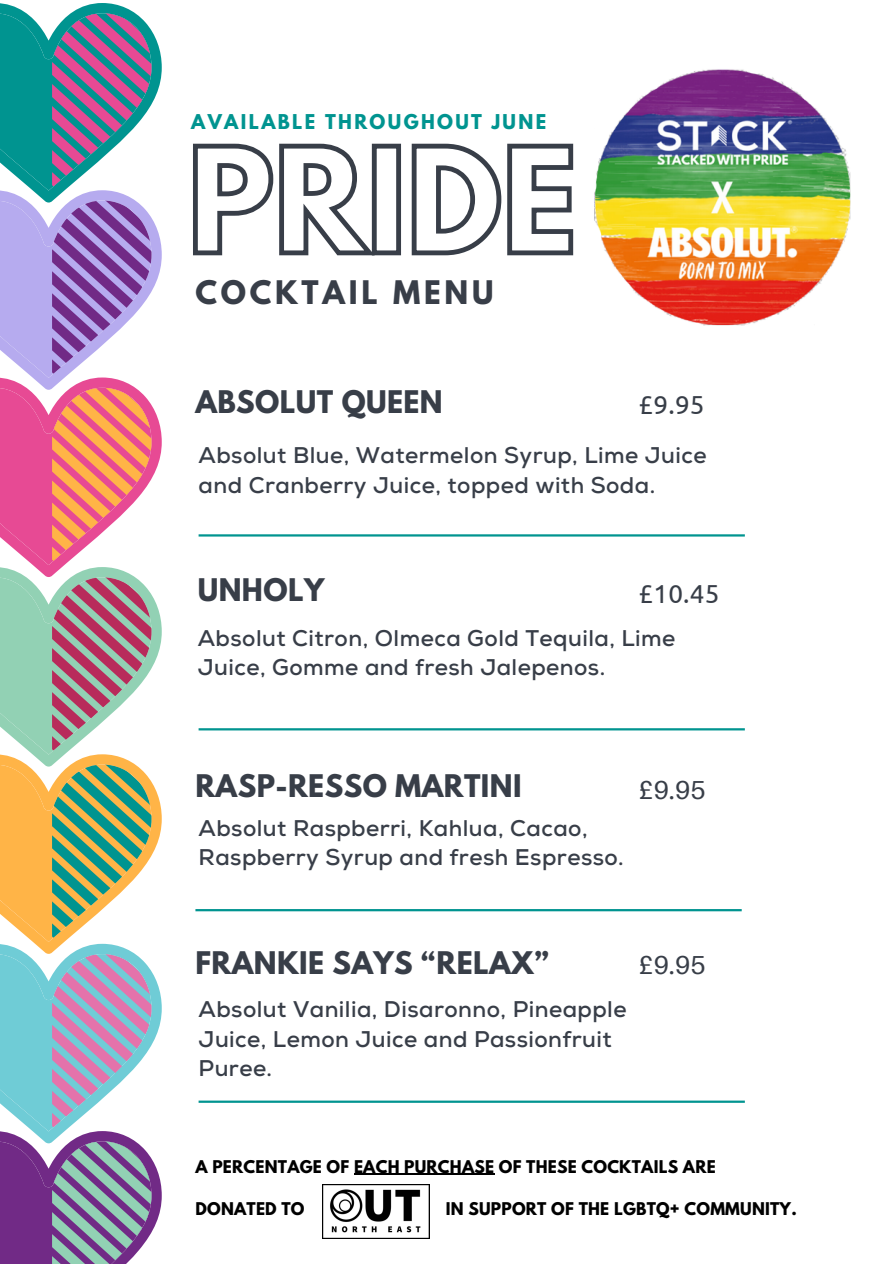
<style>
.page{position:relative;width:894px;height:1264px;background:#fff}
.page>*{position:absolute;margin:0;border:0;box-sizing:border-box;transform-origin:0 0}
.t1{font:700 28.8px "League Spartan";letter-spacing:.13em;color:#383e48}
.t2{font:700 27.6px "League Spartan";letter-spacing:.015em;color:#383e48}
.t3{font:25.95px "Ubuntu";color:#383e48}
.t4{font:25.95px "Aileron";color:#383e48}
.t5{font:700 22.65px/29.2px "Nexa";letter-spacing:.02em;color:#383e48}
.t6{font:700 18.15px "League Spartan";letter-spacing:.13em;color:#009490}
.t7{font:700 15.6px "League Spartan";letter-spacing:.015em;color:#000}
</style>
<div class="page">
<img style="left:594px;top:69px;width:257px;height:257px">
<svg style="left:193px;top:143px;width:381px;height:113px"></svg>
<hr style="left:354px;top:1173px;width:140px;height:1px;background:#000">
<svg style="left:0;top:3px;width:162px;height:1260px"></svg>
<img style="left:322px;top:1184px;width:107px;height:54px">
<hr style="left:198px;top:534px;width:546px;height:2px;background:#009490">
<hr style="left:198px;top:728px;width:546px;height:2px;background:#009490">
<hr style="left:195px;top:909px;width:546px;height:2px;background:#009490">
<hr style="left:198px;top:1100px;width:546px;height:2px;background:#009490">
<h4 class="t6" style="left:191px;top:113px;width:356px">AVAILABLE THROUGHOUT JUNE</h4>
<h1 class="t1" style="left:195px;top:277px;width:299px">COCKTAIL MENU</h1>
<h2 class="t2" style="left:195px;top:388px;width:249px">ABSOLUT QUEEN</h2>
<p class="t5" style="left:198px;top:444px;width:509px">Absolut Blue, Watermelon Syrup, Lime Juice and Cranberry Juice, topped with Soda.</p>
<h2 class="t3" style="left:638px;top:389px;width:68px">£9.95</h2>
<h2 class="t2" style="left:198px;top:576px;width:128px">UNHOLY</h2>
<h3 class="t5" style="left:198px;top:626px;width:479px">Absolut Citron, Olmeca Gold Tequila, Lime<br>Juice, Gomme and fresh Jalepenos.</h3>
<h3 class="t3" style="left:638px;top:578px;width:83px">£10.45</h3>
<h4 class="t2" style="left:195px;top:772px;width:327px">RASP-RESSO MARTINI</h4>
<h2 class="t5" style="left:198px;top:816px;width:426px">Absolut Raspberri, Kahlua, Cacao,<br>Raspberry Syrup and fresh Espresso.</h2>
<h4 class="t4" style="left:638px;top:773px;width:69px">£9.95</h4>
<h3 class="t2" style="left:195px;top:948px;width:355px">FRANKIE SAYS “RELAX”</h3>
<h4 class="t5" style="left:198px;top:997px;width:429px">Absolut Vanilia, Disaronno, Pineapple<br>Juice, Lemon Juice and Passionfruit<br>Puree.</h4>
<h2 class="t4" style="left:638px;top:949px;width:69px">£9.95</h2>
<p class="t7" style="left:195px;top:1158px;width:521px">A PERCENTAGE OF EACH PURCHASE OF THESE COCKTAILS ARE</p>
<p class="t7" style="left:195px;top:1200px;width:111px">DONATED TO</p>
<h3 class="t7" style="left:445px;top:1200px;width:352px">IN SUPPORT OF THE LGBTQ+ COMMUNITY.</h3>
</div>
